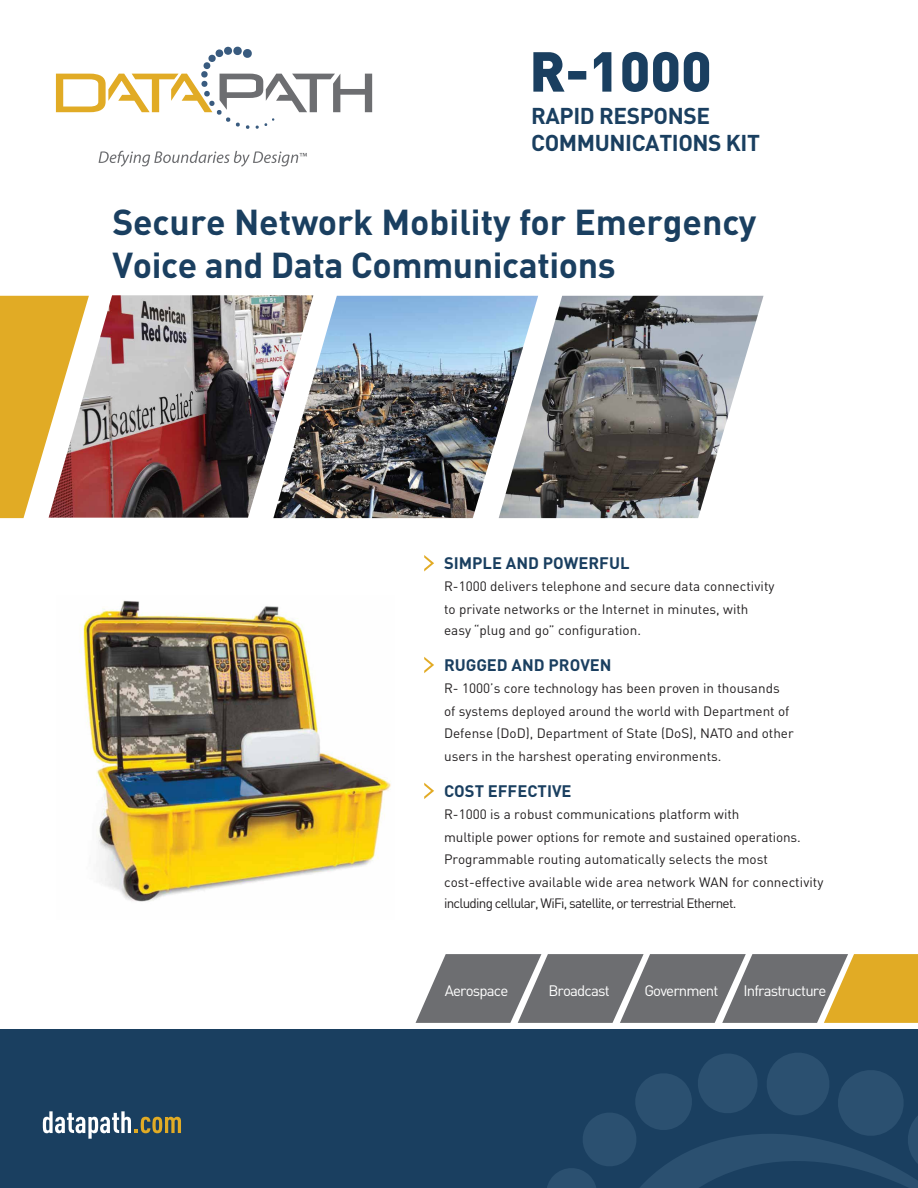
<style>
.page{position:relative;width:918px;height:1188px;background:#fff}
.page>*{position:absolute;margin:0;border:0;box-sizing:border-box;transform-origin:0 0}
.t1{font:700 35.55px/43px "DINOT";letter-spacing:-.01em;color:#1a3f60}
.t2{font:700 22.65px/27.2px "DINOT";letter-spacing:-.02em;color:#1a3f60}
.t3{font:700 16.5px "DINOT";color:#1a3f60}
.t4{font:15px "DINOT";letter-spacing:-.055em;color:#fff}
.t5{font:13.5px/22.5px "DINOT";color:#221f20}
.t6{font:13.5px "DINOT";letter-spacing:-.055em;color:#221f20}
</style>
<div class="page">
<img style="left:49px;top:295px;width:264px;height:223px">
<img style="left:83px;top:600px;width:308px;height:302px">
<svg style="left:416px;top:954px;width:502px;height:69px;background:#8b8471"></svg>
<svg style="left:56px;top:47px;width:316px;height:82px"></svg>
<img style="left:273px;top:296px;width:226px;height:222px">
<img style="left:499px;top:296px;width:265px;height:222px">
<div style="left:0;top:1029px;width:918px;height:159px;background:#1a3f60"></div>
<svg style="left:547px;top:1053px;width:371px;height:135px"></svg>
<svg style="left:43px;top:1111px;width:138px;height:28px"></svg>
<svg style="left:424px;top:555px;width:10px;height:16px"></svg>
<svg style="left:0;top:296px;width:89px;height:222px"></svg>
<svg style="left:424px;top:657px;width:10px;height:16px"></svg>
<svg style="left:424px;top:783px;width:10px;height:16px"></svg>
<svg style="left:99px;top:151px;width:208px;height:16px"></svg>
<svg style="left:533px;top:52px;width:176px;height:40px"></svg>
<h2 class="t2" style="left:531px;top:101px;width:230px">RAPID RESPONSE<br>COMMUNICATIONS KIT</h2>
<h1 class="t1" style="left:113px;top:199px;width:645px">Secure Network Mobility for Emergency<br>Voice and Data Communications</h1>
<p class="t3" style="left:444px;top:552px;width:187px">SIMPLE AND POWERFUL</p>
<p class="t5" style="left:444px;top:575px;width:332px">R-1000 delivers telephone and secure data connectivity to private networks or the Internet in minutes, with</p>
<p class="t5" style="left:444px;top:618px;width:198px">easy “plug and go” configuration.</p>
<p class="t3" style="left:444px;top:654px;width:169px">RUGGED AND PROVEN</p>
<p class="t5" style="left:444px;top:677px;width:351px">R- 1000’s core technology has been proven in thousands of systems deployed around the world with Department of Defense (DoD), Department of State (DoS), NATO and other users in the harshest operating environments.</p>
<p class="t3" style="left:444px;top:780px;width:129px">COST EFFECTIVE</p>
<p class="t5" style="left:444px;top:803px;width:381px">R-1000 is a robust communications platform with<br>multiple power options for remote and sustained operations.<br>Programmable routing automatically selects the most cost-effective available wide area network WAN for connectivity</p>
<p class="t6" style="left:444px;top:894px;width:294px">including cellular, WiFi, satellite, or terrestrial Ethernet.</p>
<p class="t4" style="left:445px;top:980px;width:65px">Aerospace</p>
<p class="t4" style="left:548px;top:980px;width:63px">Broadcast</p>
<p class="t4" style="left:644px;top:980px;width:76px">Government</p>
<p class="t4" style="left:743px;top:980px;width:85px">Infrastructure</p>
</div>
